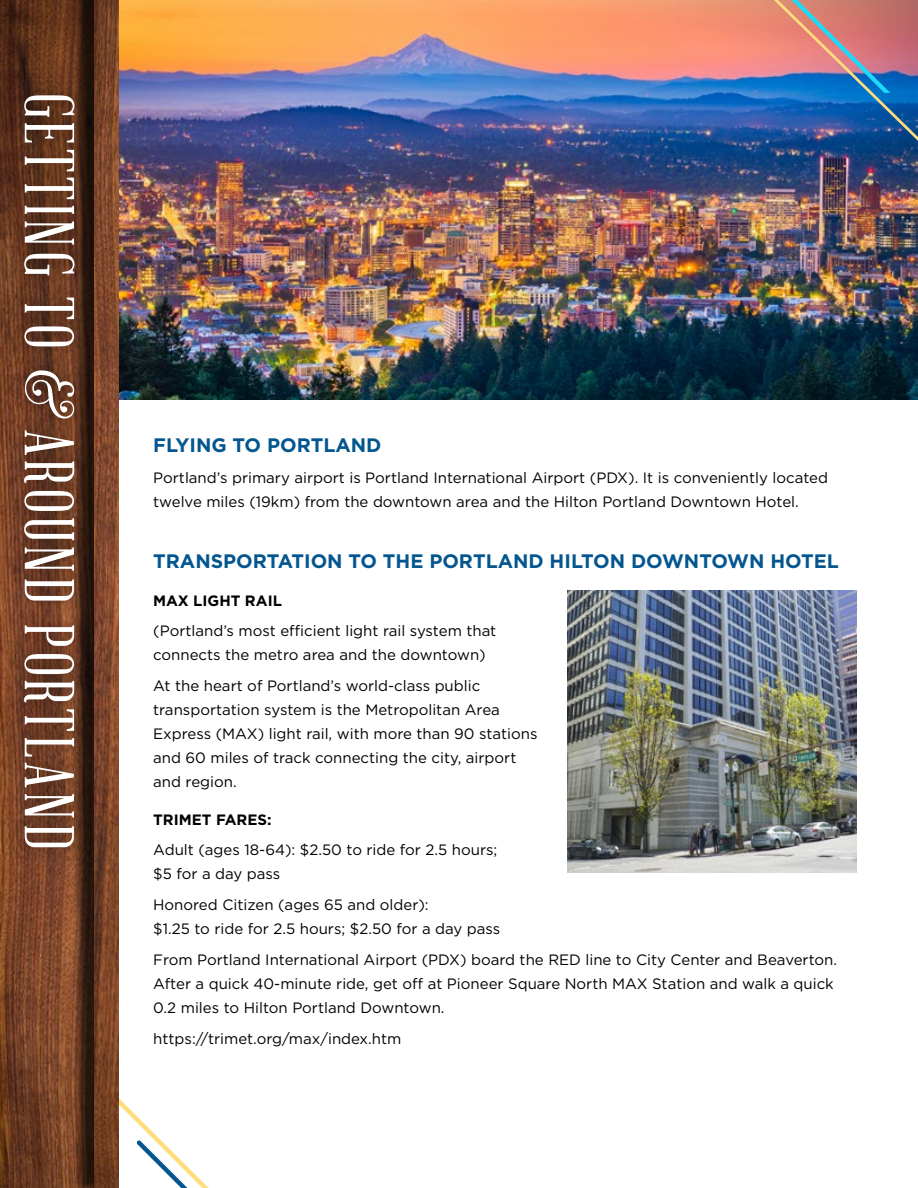
<style>
.page{position:relative;width:918px;height:1188px;background:#fff}
.page>*{position:absolute;margin:0;border:0;box-sizing:border-box;transform-origin:0 0}
.t1{font:69px "Abraham Lincoln";letter-spacing:.06em;color:#fff}
.t2{font:700 19.5px "Gotham";color:#03568f}
.t3{font:15px/24px "Gotham";color:#000}
.t4{font:700 15px "Gotham";color:#000}
</style>
<div class="page">
<img style="left:119px;top:0;width:799px;height:400px">
<svg style="left:137px;top:1140px;width:72px;height:48px"></svg>
<img style="left:0;top:0;width:72px;height:1188px">
<div style="left:72px;top:0;width:42px;height:1188px;background:#000;opacity:.75"></div>
<img style="left:94px;top:0;width:25px;height:1188px">
<div style="left:3px;top:74px;width:92px;height:795px;background:#000;opacity:.97"></div>
<img style="left:653px;top:0;width:265px;height:241px">
<img style="left:567px;top:591px;width:289px;height:282px">
<h1 class="t1" style="left:85px;top:93px;width:758px;rotate:90deg">GETTING TO &amp;AROUND PORTLAND</h1>
<h2 class="t2" style="left:153px;top:432px;width:230px">FLYING TO PORTLAND</h2>
<p class="t3" style="left:153px;top:465px;width:676px">Portland’s primary airport is Portland International Airport (PDX). It is conveniently located twelve miles (19km) from the downtown area and the Hilton Portland Downtown Hotel.</p>
<h2 class="t2" style="left:153px;top:548px;width:687px">TRANSPORTATION TO THE PORTLAND HILTON DOWNTOWN HOTEL</h2>
<p class="t4" style="left:153px;top:590px;width:130px">MAX LIGHT RAIL</p>
<p class="t3" style="left:153px;top:619px;width:345px">(Portland’s most efficient light rail system that connects the metro area and the downtown)</p>
<p class="t3" style="left:153px;top:674px;width:386px">At the heart of Portland’s world-class public transportation system is the Metropolitan Area Express (MAX) light rail, with more than 90 stations and 60 miles of track connecting the city, airport and region.</p>
<p class="t4" style="left:153px;top:809px;width:120px">TRIMET FARES:</p>
<p class="t3" style="left:153px;top:838px;width:346px">Adult (ages 18-64): $2.50 to ride for 2.5 hours; $5 for a day pass</p>
<p class="t3" style="left:153px;top:893px;width:349px">Honored Citizen (ages 65 and older):<br>$1.25 to ride for 2.5 hours; $2.50 for a day pass</p>
<p class="t3" style="left:153px;top:947px;width:685px">From Portland International Airport (PDX) board the RED line to City Center and Beaverton.<br>After a quick 40-minute ride, get off at Pioneer Square North MAX Station and walk a quick<br>0.2 miles to Hilton Portland Downtown.</p>
<p class="t3" style="left:153px;top:1026px;width:250px">https://trimet.org/max/index.htm</p>
</div>
